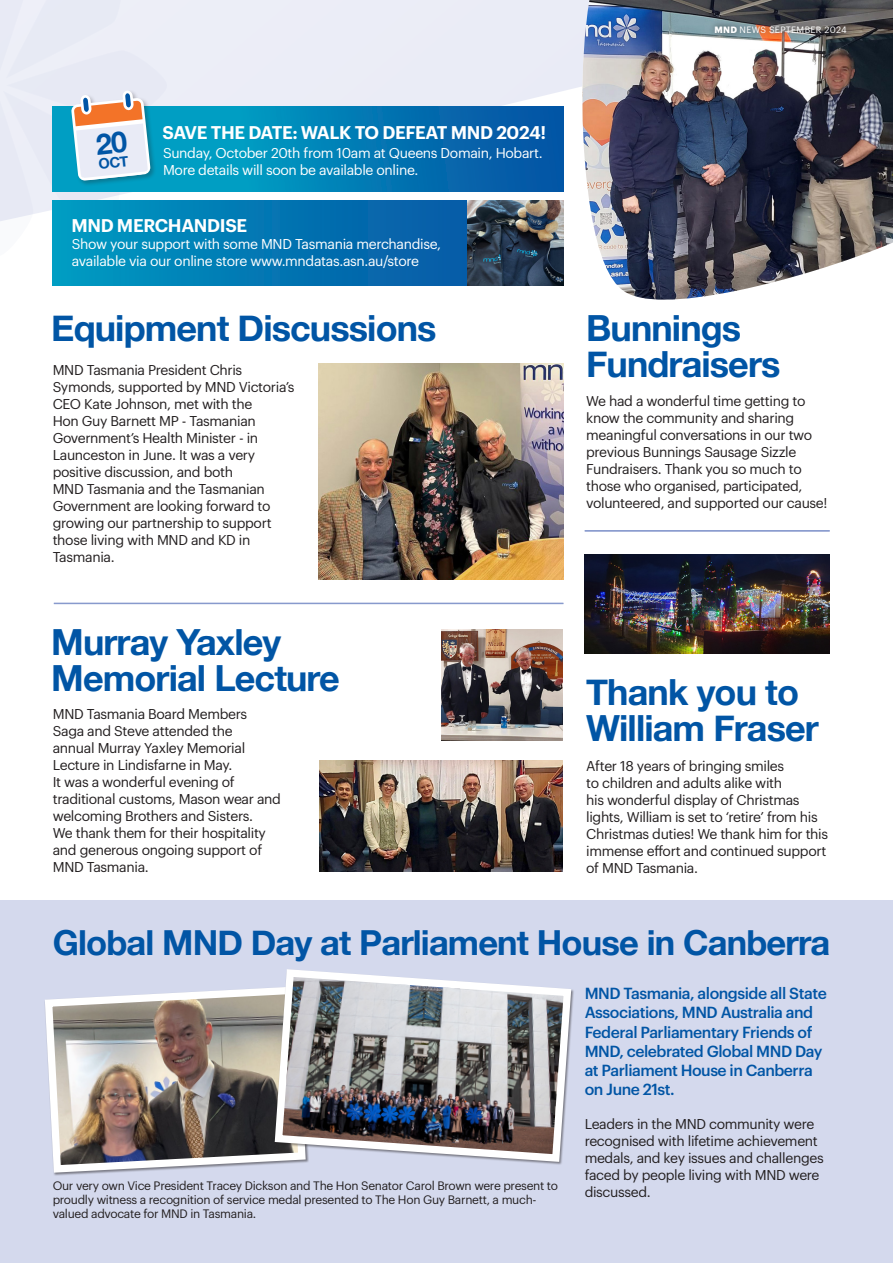
<style>
.page{position:relative;width:893px;height:1263px;background:#fff}
.page>*{position:absolute;margin:0;border:0;box-sizing:border-box;transform-origin:0 0}
.t1{font:700 36px/36px "Helvetica Neue";letter-spacing:-.025em;color:#0155a5}
.t2{font:700 34.5px "Helvetica Neue";letter-spacing:-.025em;color:#0155a5}
.t3{font:600 18px "Graphik";letter-spacing:-.02em;color:#fff}
.Intro{font:500 15.75px/19.2px "Graphik";letter-spacing:-.03em;color:#0155a5}
.Copy{font:13.95px/17px "Graphik";letter-spacing:-.025em;color:#231f20}
.Copy-2{font:13.95px/17px "Graphik";letter-spacing:-.025em;color:#fff}
.Caption2{font:12px/14.2px "Graphik";letter-spacing:-.025em;color:#231f20}
.Copy-3{font:9px "Graphik";letter-spacing:.035em;color:#fff}
.s1{font-weight:700}
</style>
<div class="page">
<div style="left:0;top:900px;width:893px;height:363px;background:#d4d9ed"></div>
<svg style="left:52px;top:0;width:523px;height:284px;background:#e2e8f3"></svg>
<img style="left:320px;top:760px;width:242px;height:111px">
<img style="left:441px;top:629px;width:121px;height:111px">
<img style="left:579px;top:0;width:314px;height:300px">
<img style="left:585px;top:554px;width:244px;height:99px">
<img style="left:45px;top:988px;width:226px;height:188px">
<img style="left:271px;top:969px;width:303px;height:196px">
<img style="left:319px;top:364px;width:244px;height:216px">
<svg style="left:167px;top:106px;width:396px;height:85px;background:#017bb4"></svg>
<hr style="left:54px;top:603px;width:509px;height:1px;background:#8295cb">
<hr style="left:585px;top:531px;width:245px;height:1px;background:#8295cb">
<hr style="left:585px;top:530px;width:245px;height:1px;background:#8295cb">
<svg style="left:53px;top:201px;width:415px;height:85px;background:#0274b1"></svg>
<img style="left:468px;top:201px;width:95px;height:85px">
<div style="left:708px;top:19px;width:145px;height:21px;background:#231f20;opacity:.75"></div>
<svg style="left:0;top:0;width:167px;height:256px;background:#add3e2"></svg>
<h2 class="t3" style="left:163px;top:119px;width:385px">SAVE THE DATE: WALK TO DEFEAT MND 2024!</h2>
<p class="Copy-2" style="left:163px;top:143px;width:381px">Sunday, October 20th from 10am at Queens Domain, Hobart.<br>More details will soon be available online.</p>
<h2 class="t3" style="left:71px;top:211px;width:177px">MND MERCHANDISE</h2>
<p class="Copy-2" style="left:72px;top:235px;width:371px">Show your support with some MND Tasmania merchandise, available via our online store www.mndatas.asn.au/store</p>
<h2 class="t1" style="left:51px;top:311px;width:387px">Equipment Discussions</h2>
<p class="Copy" style="left:53px;top:361px;width:243px">MND Tasmania President Chris<br>Symonds, supported by MND Victoria’s<br>CEO Kate Johnson, met with the<br>Hon Guy Barnett MP - Tasmanian<br>Government’s Health Minister - in<br>Launceston in June. It was a very positive discussion, and both<br>MND Tasmania and the Tasmanian<br>Government are looking forward to growing our partnership to support those living with MND and KD in<br>Tasmania.</p>
<h2 class="t1" style="left:51px;top:625px;width:290px">Murray Yaxley<br>Memorial Lecture</h2>
<p class="Copy" style="left:53px;top:705px;width:230px">MND Tasmania Board Members<br>Saga and Steve attended the<br>annual Murray Yaxley Memorial<br>Lecture in Lindisfarne in May.<br>It was a wonderful evening of traditional customs, Mason wear and welcoming Brothers and Sisters.<br>We thank them for their hospitality and generous ongoing support of<br>MND Tasmania.</p>
<p class="Copy-3" style="left:714px;top:23px;width:134px"><span class="s1">MND</span> NEWS SEPTEMBER 2024</p>
<h2 class="t1" style="left:586px;top:311px;width:196px">Bunnings<br>Fundraisers</h2>
<p class="Copy" style="left:586px;top:392px;width:243px">We had a wonderful time getting to know the community and sharing meaningful conversations in our two previous Bunnings Sausage Sizzle Fundraisers. Thank you so much to those who organised, participated, volunteered, and supported our cause!</p>
<h2 class="t1" style="left:586px;top:675px;width:234px">Thank you to<br>William Fraser</h2>
<p class="Copy" style="left:586px;top:756px;width:244px">After 18 years of bringing smiles<br>to children and adults alike with<br>his wonderful display of Christmas lights, William is set to ‘retire’ from his Christmas duties! We thank him for this immense effort and continued support of MND Tasmania.</p>
<h2 class="t2" style="left:53px;top:915px;width:779px">Global MND Day at Parliament House in Canberra</h2>
<p class="Caption2" style="left:53px;top:1177px;width:507px">Our very own Vice President Tracey Dickson and The Hon Senator Carol Brown were present to proudly witness a recognition of service medal presented to The Hon Guy Barnett, a much&shy;valued advocate for MND in Tasmania.</p>
<p class="Intro" style="left:585px;top:982px;width:244px">MND Tasmania, alongside all State<br>Associations, MND Australia and<br>Federal Parliamentary Friends of<br>MND, celebrated Global MND Day at Parliament House in Canberra on June 21st.</p>
<p class="Copy" style="left:585px;top:1114px;width:241px">Leaders in the MND community were recognised with lifetime achievement medals, and key issues and challenges faced by people living with MND were discussed.</p>
</div>
